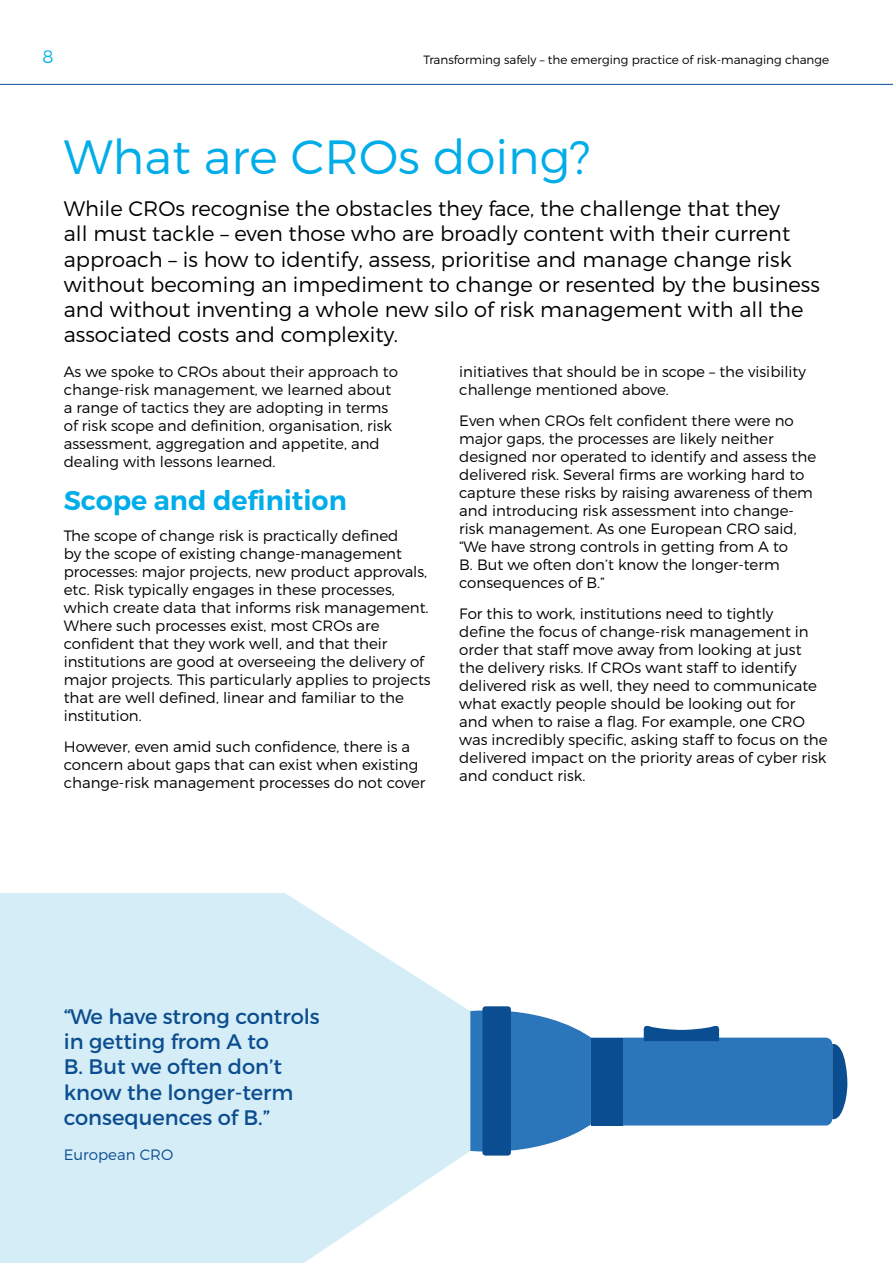
<style>
.page{position:relative;width:893px;height:1263px;background:#fff}
.page>*{position:absolute;margin:0;border:0;box-sizing:border-box;transform-origin:0 0}
.t1{font:48px "Trueno Lt";color:#00ade9}
.t2{font:27px "Trueno S Bd";color:#00ade9}
.t3{font:21px/25.2px "Trueno Lt";color:#000}
.t4{font:21px/25.2px "Trueno Rg";color:#0c4d8f}
.t5{font:18px "Trueno Lt";color:#00ade9}
.t6{font:15px/18px "Trueno Lt";color:#000}
.t7{font:15px "Trueno Lt";color:#0c4d8f}
.t8{font:12px "Trueno Lt";color:#000}
</style>
<div class="page">
<hr style="left:0;top:84px;width:893px;height:1px;background:#0c4d8f">
<svg style="left:470px;top:1006px;width:377px;height:150px"></svg>
<svg style="left:0;top:893px;width:470px;height:370px;background:#d8eff7"></svg>
<p class="t5" style="left:43px;top:46px;width:13px">8</p>
<p class="t8" style="left:423px;top:52px;width:407px">Transforming safely – the emerging practice of risk-managing change</p>
<h1 class="t1" style="left:64px;top:128px;width:528px">What are CROs doing?</h1>
<p class="t3" style="left:64px;top:196px;width:758px">While CROs recognise the obstacles they face, the challenge that they<br>all must tackle – even those who are broadly content with their current approach – is how to identify, assess, prioritise and manage change risk without becoming an impediment to change or resented by the business and without inventing a whole new silo of risk management with all the associated costs and complexity.</p>
<p class="t6" style="left:64px;top:363px;width:336px">As we spoke to CROs about their approach to change-risk management, we learned about a range of tactics they are adopting in terms of risk scope and definition, organisation, risk assessment, aggregation and appetite, and dealing with lessons learned.</p>
<h2 class="t2" style="left:64px;top:484px;width:284px">Scope and definition</h2>
<p class="t6" style="left:64px;top:526px;width:368px">The scope of change risk is practically defined<br>by the scope of existing change-management processes: major projects, new product approvals, etc. Risk typically engages in these processes, which create data that informs risk management.<br>Where such processes exist, most CROs are confident that they work well, and that their institutions are good at overseeing the delivery of major projects. This particularly applies to projects that are well defined, linear and familiar to the institution.</p>
<p class="t6" style="left:64px;top:737px;width:363px">However, even amid such confidence, there is a concern about gaps that can exist when existing change-risk management processes do not cover</p>
<p class="t6" style="left:459px;top:363px;width:348px">initiatives that should be in scope – the visibility challenge mentioned above.</p>
<p class="t6" style="left:459px;top:411px;width:358px">Even when CROs felt confident there were no major gaps, the processes are likely neither designed nor operated to identify and assess the delivered risk. Several firms are working hard to capture these risks by raising awareness of them and introducing risk assessment into change&shy;risk management. As one European CRO said, “We have strong controls in getting from A to<br>B. But we often don’t know the longer-term consequences of B.”</p>
<p class="t6" style="left:459px;top:604px;width:370px">For this to work, institutions need to tightly<br>define the focus of change-risk management in order that staff move away from looking at just the delivery risks. If CROs want staff to identify delivered risk as well, they need to communicate what exactly people should be looking out for and when to raise a flag. For example, one CRO was incredibly specific, asking staff to focus on the delivered impact on the priority areas of cyber risk and conduct risk.</p>
<h3 class="t4" style="left:64px;top:1004px;width:258px">“We have strong controls in getting from A to<br>B. But we often don’t know the longer-term consequences of B.”</h3>
<p class="t7" style="left:64px;top:1145px;width:111px">European CRO</p>
</div>
